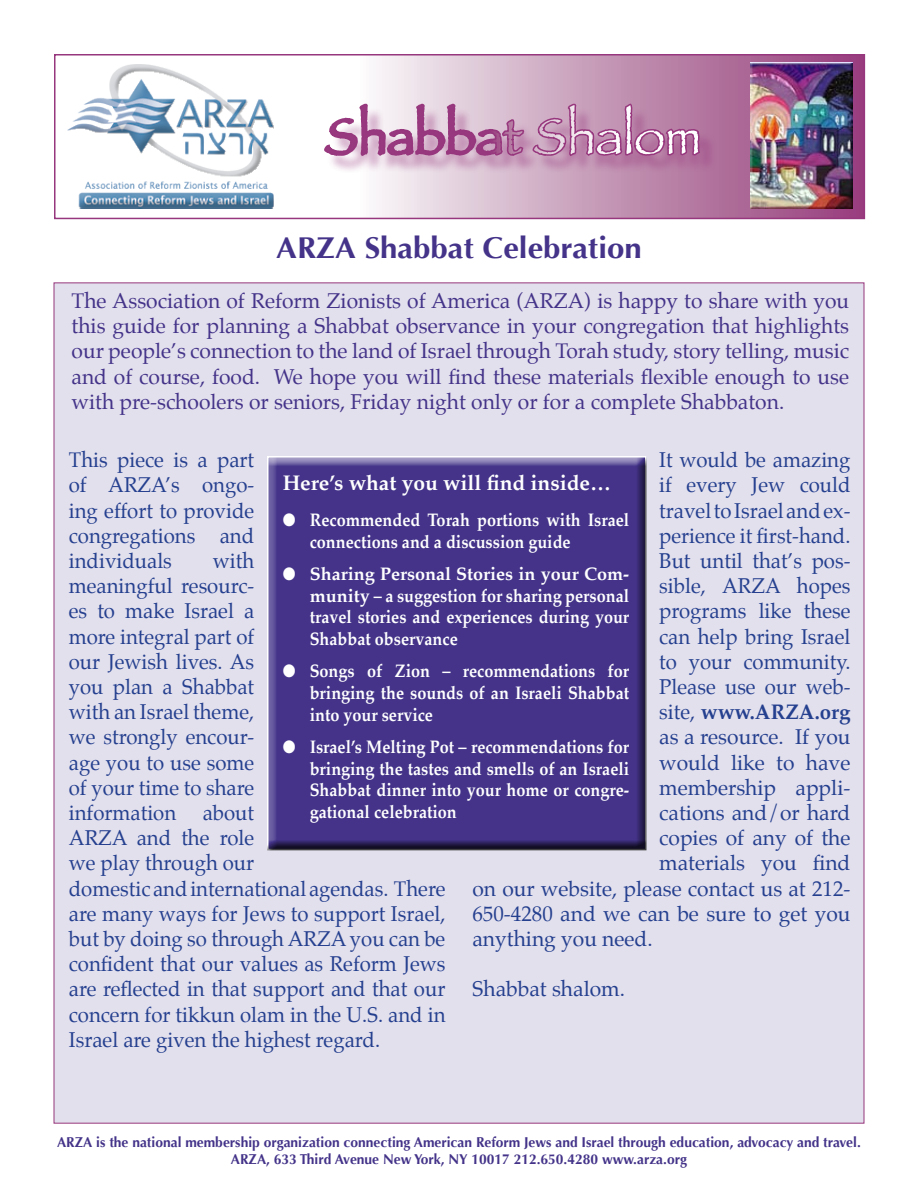
<style>
.page{position:relative;width:918px;height:1188px;background:#fff}
.page>*{position:absolute;margin:0;border:0;box-sizing:border-box;transform-origin:0 0}
.t1{font:51px "Papyrus";color:#fff}
.t2{font:700 30px "Optima";color:#443389;scale:1.04 1}
.t3{font:21px/25.2px "Palatino";color:#25408f;text-align:justify}
.t4{font:21px/25.2px "Palatino";color:#443389;text-align:justify}
.t5{font:700 21px "Palatino";color:#fff}
.t6{font:700 21px "Palatino";color:#25408f}
.t7{font:700 18px/21.6px "Palatino";color:#fff;text-align:justify;scale:.9 1}
.t8{font:700 18px/21.6px "Palatino";color:#fff;text-align:justify}
.t9{font:700 14.25px/17.1px "Optima";color:#443389;text-align:center}
.s1{font-weight:400}
</style>
<div class="page">
<div style="left:54px;top:283px;width:810px;height:840px;background:#e3e0ed"></div>
<div style="left:265px;top:456px;width:382px;height:395px;background:#000;opacity:.75"></div>
<svg style="left:79px;top:57px;width:783px;height:159px"></svg>
<div style="left:54px;top:54px;width:811px;height:165px;border:2px solid #97377d"></div>
<div style="left:749px;top:62px;width:105px;height:147px;background:#97377d;opacity:.75"></div>
<div style="left:67px;top:64px;width:207px;height:144px;background:#fff;opacity:.25"></div>
<div style="left:67px;top:68px;width:207px;height:140px;background:#000;opacity:.25"></div>
<div style="left:327px;top:106px;width:391px;height:67px;background:#97377d;opacity:.5"></div>
<svg style="left:322px;top:54px;width:380px;height:231px"></svg>
<h1 class="t1" style="left:325px;top:106px;width:377px">Shabbat Shalom</h1>
<h2 class="t2" style="left:276px;top:230px;width:353px">ARZA Shabbat Celebration</h2>
<p class="t4" style="left:72px;top:288px;width:779px">The Association of Reform Zionists of America (ARZA) is happy to share with you this guide for planning a Shabbat observance in your congregation that highlights our people’s connection to the land of Israel through Torah study, story telling, music and of course, food. We hope you will find these materials flexible enough to use with pre-schoolers or seniors, Friday night only or for a complete Shabbaton.</p>
<p class="t3" style="left:659px;top:447px;width:193px">It would be amazing</p>
<p class="t3" style="left:659px;top:473px;width:193px">if every Jew could</p>
<p class="t3" style="left:659px;top:498px;width:193px">travel to Israel and ex-</p>
<p class="t3" style="left:659px;top:523px;width:193px">perience it first-hand.</p>
<p class="t3" style="left:659px;top:548px;width:193px">But until that’s pos-</p>
<p class="t3" style="left:659px;top:573px;width:193px">sible, ARZA hopes</p>
<p class="t3" style="left:659px;top:599px;width:193px">programs like these</p>
<p class="t3" style="left:659px;top:624px;width:193px">can help bring Israel</p>
<p class="t3" style="left:659px;top:649px;width:193px">to your community.</p>
<p class="t3" style="left:659px;top:674px;width:193px">Please use our web-</p>
<p class="t6" style="left:659px;top:694px;width:193px"><span class="s1">site,</span> www.ARZA.org</p>
<p class="t3" style="left:659px;top:725px;width:193px">as a resource. If you</p>
<p class="t3" style="left:659px;top:750px;width:193px">would like to have</p>
<p class="t3" style="left:659px;top:775px;width:193px">membership appli-</p>
<p class="t3" style="left:659px;top:800px;width:193px">cations and/or hard</p>
<p class="t3" style="left:659px;top:825px;width:193px">copies of any of the</p>
<p class="t3" style="left:659px;top:851px;width:193px">materials you find</p>
<p class="t3" style="left:472px;top:876px;width:380px">on our website, please contact us at 212-</p>
<p class="t3" style="left:472px;top:901px;width:380px">650-4280 and we can be sure to get you</p>
<p class="t3" style="left:472px;top:926px;width:182px">anything you need.</p>
<p class="t3" style="left:472px;top:977px;width:154px">Shabbat shalom.</p>
<p class="t3" style="left:69px;top:447px;width:187px">This piece is a part of ARZA’s ongo&shy;ing effort to provide congregations and individuals</p>
<p class="t5" style="left:283px;top:465px;width:330px">Here’s what you will find inside…</p>
<p class="t7" style="left:310px;top:509px;width:357px;text-indent:-27px">● Recommended Torah portions with Israel connections and a discussion guide</p>
<p class="t8" style="left:310px;top:563px;width:321px;text-indent:-27px">● Sharing Personal Stories in your Com&shy;munity – a suggestion for sharing personal travel stories and experiences during your Shabbat observance</p>
<p class="t7" style="left:310px;top:660px;width:356px;text-indent:-27px">● Songs of Zion – recommendations for bringing the sounds of an Israeli Shabbat into your service</p>
<p class="t7" style="left:310px;top:736px;width:357px;text-indent:-27px">● Israel’s Melting Pot – recommendations for bringing the tastes and smells of an Israeli Shabbat dinner into your home or congre&shy;gational celebration</p>
<p class="t3" style="left:69px;top:548px;width:187px;text-indent:144px">with meaningful resourc&shy;es to make Israel a more integral part of our Jewish lives. As you plan a Shabbat with an Israel theme, we strongly encour&shy;age you to use some of your time to share information</p>
<p class="t3" style="left:69px;top:800px;width:378px;text-align:left;text-indent:134px">about<br>ARZA and the role<br>we play through our<br>domestic and international agendas. There are many ways for Jews to support Israel, but by doing so through ARZA you can be confident that our values as Reform Jews are reflected in that support and that our concern for tikkun olam in the U.S. and in<br>Israel are given the highest regard.</p>
<p class="t9" style="left:57px;top:1134px;width:805px">ARZA is the national membership organization connecting American Reform Jews and Israel through education, advocacy and travel.<br>ARZA, 633 Third Avenue New York, NY 10017 212.650.4280 www.arza.org</p>
</div>
